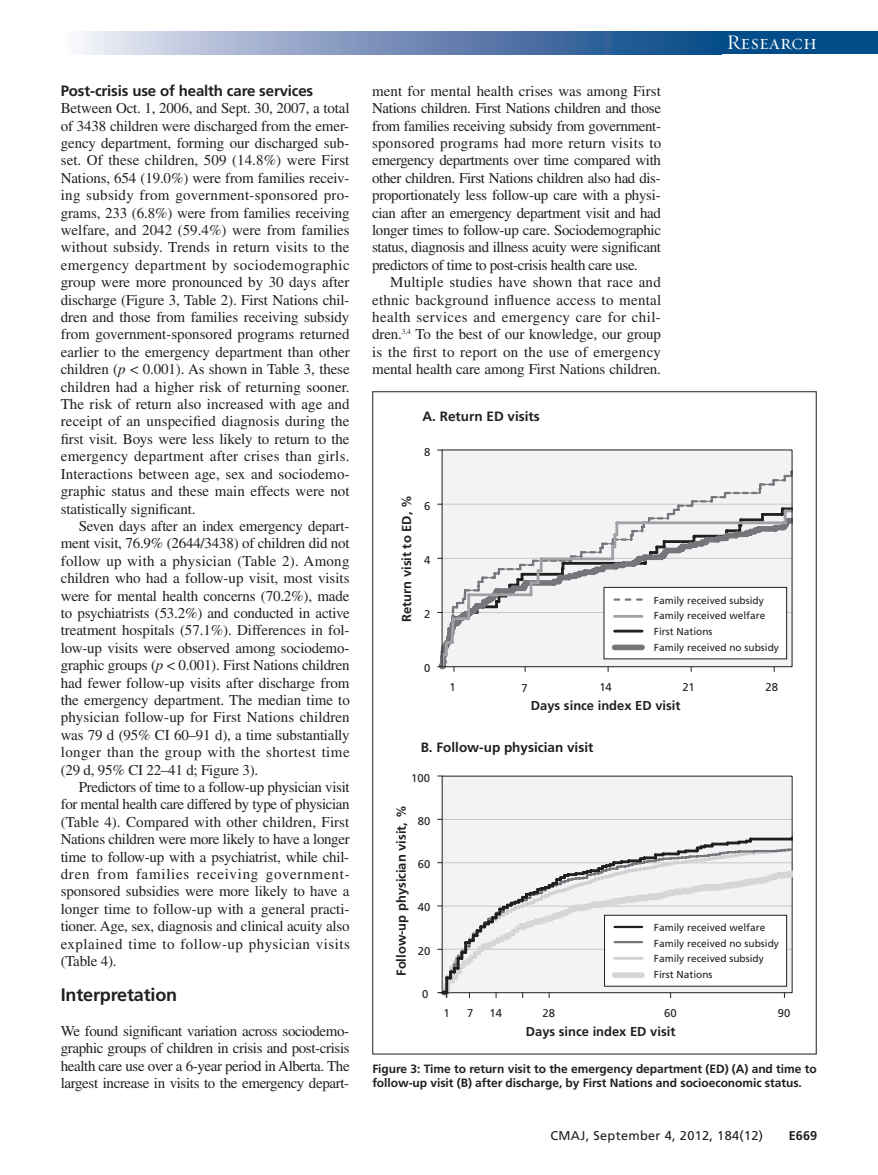
<style>
.page{position:relative;width:878px;height:1175px;background:#fff}
.page>*{position:absolute;margin:0;border:0;box-sizing:border-box;transform-origin:0 0}
.t1{font:21px "Requiem Display HTF Small Caps";letter-spacing:.005em;color:#fff}
.t2{font:700 18px "Frutiger LT Std";letter-spacing:-.01em;color:#231f20}
.t3{font:15px/17.4px "Times LT Std";letter-spacing:-.01em;color:#231f20;text-align:justify}
.t4{font:700 15px "Frutiger LT Std";letter-spacing:-.01em;color:#231f20}
.t5{font:700 13.5px "Frutiger LT Std";color:#231f20}
.t6{font:700 12.9px "Frutiger LT Std";color:#231f20}
.t7{font:12.75px "Frutiger LT Std";letter-spacing:.025em;color:#231f20}
.t8{font:700 12.75px "Frutiger LT Std";color:#231f20}
.t9{font:700 12px/14.2px "Frutiger LT Std";letter-spacing:-.005em;color:#231f20}
.t10{font:11.25px "Frutiger LT Std";color:#231f20}
.t11{font:10.2px/15.8px "Frutiger";color:#231f20}
.s1{font-style:italic}
</style>
<div class="page">
<div style="left:715px;top:32px;width:163px;height:22px;background:#014c89"></div>
<svg style="left:81px;top:32px;width:634px;height:22px;background:#7792ba"></svg>
<div style="left:442px;top:776px;width:350px;height:216px;background:#f2f3f4"></div>
<hr style="left:442px;top:819px;width:349px;height:1px;background:#c7c8ca">
<svg style="left:440px;top:830px;width:352px;height:165px"></svg>
<svg style="left:437px;top:939px;width:35px;height:58px"></svg>
<svg style="left:440px;top:449px;width:352px;height:219px"></svg>
<svg style="left:783px;top:509px;width:7px;height:14px"></svg>
<hr style="left:617px;top:521px;width:168px;height:3px;background:#a0a2a5">
<svg style="left:611px;top:523px;width:7px;height:36px"></svg>
<hr style="left:541px;top:557px;width:71px;height:3px;background:#a0a2a5">
<svg style="left:529px;top:559px;width:13px;height:36px"></svg>
<hr style="left:468px;top:593px;width:63px;height:3px;background:#a0a2a5">
<svg style="left:467px;top:595px;width:3px;height:23px"></svg>
<hr style="left:453px;top:617px;width:15px;height:3px;background:#a0a2a5">
<div style="left:442px;top:449px;width:350px;height:218px;border:1px solid #231f20"></div>
<svg style="left:437px;top:612px;width:17px;height:59px"></svg>
<div style="left:604px;top:587px;width:182px;height:72px;background:#fff"></div>
<div style="left:603px;top:587px;width:183px;height:72px;border:1px solid #231f20"></div>
<svg style="left:614px;top:598px;width:28px;height:2px"></svg>
<hr style="left:614px;top:615px;width:28px;height:3px;background:#a0a2a5">
<hr style="left:614px;top:629px;width:28px;height:3px;background:#231f20">
<div style="left:614px;top:644px;width:28px;height:6px;background:#757679"></div>
<div style="left:604px;top:915px;width:182px;height:71px;background:#fff"></div>
<div style="left:604px;top:915px;width:182px;height:71px;border:1px solid #231f20"></div>
<hr style="left:614px;top:957px;width:28px;height:2px;background:#d1d2d4">
<hr style="left:614px;top:925px;width:28px;height:3px;background:#231f20">
<div style="left:614px;top:972px;width:28px;height:6px;background:#d5d6d8"></div>
<hr style="left:614px;top:941px;width:28px;height:2px;background:#757679">
<p class="t4" style="left:61px;top:84px;width:254px">Post-crisis use of health care services</p>
<p class="t3" style="left:61px;top:101px;width:290px">Between Oct. 1, 2006, and Sept. 30, 2007, a total of 3438 children were discharged from the emer&shy;gency department, forming our discharged sub&shy;set. Of these children, 509 (14.8%) were First Nations, 654 (19.0%) were from families receiv&shy;ing subsidy from government-sponsored pro&shy;grams, 233 (6.8%) were from families receiving welfare, and 2042 (59.4%) were from families without subsidy. Trends in return visits to the emergency department by sociodemographic group were more pronounced by 30 days after discharge (Figure 3, Table 2). First Nations chil&shy;dren and those from families receiving subsidy from government-sponsored programs returned earlier to the emergency department than other children (<span class="s1">p</span> &lt; 0.001). As shown in Table 3, these children had a higher risk of returning sooner.<br>The risk of return also increased with age and receipt of an unspecified diagnosis during the first visit. Boys were less likely to return to the emergency department after crises than girls.<br>Interactions between age, sex and sociodemo&shy;graphic status and these main effects were not statistically significant.</p>
<p class="t3" style="left:61px;top:519px;width:290px;text-indent:18px">Seven days after an index emergency depart&shy;ment visit, 76.9% (2644/3438) of children did not follow up with a physician (Table 2). Among children who had a follow-up visit, most visits were for mental health concerns (70.2%), made to psychiatrists (53.2%) and conducted in active treatment hospitals (57.1%). Differences in fol&shy;low-up visits were observed among sociodemo&shy;graphic groups (<span class="s1">p</span> &lt; 0.001). First Nations children had fewer follow-up visits after discharge from the emergency department. The median time to physician follow-up for First Nations children was 79 d (95% CI 60–91 d), a time substantially longer than the group with the shortest time (29 d, 95% CI 22–41 d; Figure 3).</p>
<p class="t3" style="left:61px;top:780px;width:290px;text-indent:18px">Predictors of time to a follow-up physician visit for mental health care differed by type of physician (Table 4). Compared with other children, First Nations children were more likely to have a longer time to follow-up with a psychiatrist, while chil&shy;dren from families receiving government&shy;sponsored subsidies were more likely to have a longer time to follow-up with a general practi&shy;tioner. Age, sex, diagnosis and clinical acuity also explained time to follow-up physician visits (Table 4).</p>
<p class="t2" style="left:61px;top:987px;width:118px">Interpretation</p>
<p class="t3" style="left:61px;top:1023px;width:290px">We found significant variation across sociodemo&shy;graphic groups of children in crisis and post-crisis health care use over a 6-year period in Alberta. The largest increase in visits to the emergency depart-</p>
<p class="t3" style="left:372px;top:84px;width:290px">ment for mental health crises was among First Nations children. First Nations children and those from families receiving subsidy from government&shy;sponsored programs had more return visits to emergency departments over time compared with other children. First Nations children also had dis&shy;proportionately less follow-up care with a physi&shy;cian after an emergency department visit and had longer times to follow-up care. Sociodemographic status, diagnosis and illness acuity were significant predictors of time to post-crisis health care use.</p>
<p class="t3" style="left:372px;top:275px;width:290px;text-indent:18px">Multiple studies have shown that race and ethnic background influence access to mental health services and emergency care for chil&shy;dren.<sup>3,4</sup> To the best of our knowledge, our group is the first to report on the use of emergency mental health care among First Nations children.</p>
<p class="t5" style="left:422px;top:411px;width:119px">A. Return ED visits</p>
<p class="t10" style="left:424px;top:447px;width:8px">8</p>
<h1 class="t1" style="left:726px;top:30px;width:92px">Research</h1>
<p class="t6" style="left:401px;top:622px;width:128px;rotate:-90deg">Return visit to ED, %</p>
<p class="t10" style="left:424px;top:501px;width:8px">6</p>
<p class="t10" style="left:424px;top:555px;width:8px">4</p>
<p class="t10" style="left:424px;top:609px;width:8px">2</p>
<p class="t10" style="left:424px;top:663px;width:8px">0</p>
<p class="t11" style="left:654px;top:593px;width:126px">Family received subsidy<br>Family received welfare<br>First Nations<br>Family received no subsidy</p>
<p class="t10" style="left:449px;top:683px;width:8px">1</p>
<p class="t10" style="left:599px;top:683px;width:14px">14</p>
<p class="t10" style="left:682px;top:683px;width:14px">21</p>
<p class="t10" style="left:765px;top:683px;width:14px">28</p>
<p class="t6" style="left:531px;top:700px;width:151px">Days since index ED visit</p>
<p class="t10" style="left:521px;top:683px;width:8px">7</p>
<p class="t5" style="left:420px;top:741px;width:174px">B. Follow-up physician visit</p>
<p class="t10" style="left:411px;top:773px;width:20px">100</p>
<p class="t6" style="left:396px;top:976px;width:172px;rotate:-90deg">Follow-up physician visit, %</p>
<p class="t10" style="left:418px;top:816px;width:14px">80</p>
<p class="t10" style="left:418px;top:859px;width:14px">60</p>
<p class="t10" style="left:418px;top:903px;width:14px">40</p>
<p class="t10" style="left:418px;top:946px;width:14px">20</p>
<p class="t10" style="left:422px;top:989px;width:8px">0</p>
<p class="t11" style="left:654px;top:920px;width:126px">Family received welfare<br>Family received no subsidy<br>Family received subsidy<br>First Nations</p>
<p class="t10" style="left:443px;top:1009px;width:8px">1</p>
<p class="t10" style="left:489px;top:1009px;width:14px">14</p>
<p class="t10" style="left:542px;top:1009px;width:14px">28</p>
<p class="t10" style="left:664px;top:1009px;width:14px">60</p>
<p class="t10" style="left:778px;top:1009px;width:14px">90</p>
<p class="t6" style="left:526px;top:1026px;width:151px">Days since index ED visit</p>
<p class="t10" style="left:467px;top:1009px;width:8px">7</p>
<p class="t9" style="left:372px;top:1062px;width:446px">Figure 3: Time to return visit to the emergency department (ED) (A) and time to follow-up visit (B) after discharge, by First Nations and socioeconomic status.</p>
<p class="t7" style="left:550px;top:1130px;width:214px">CMAJ, September 4, 2012, 184(12)</p>
<p class="t8" style="left:788px;top:1130px;width:30px">E669</p>
</div>
